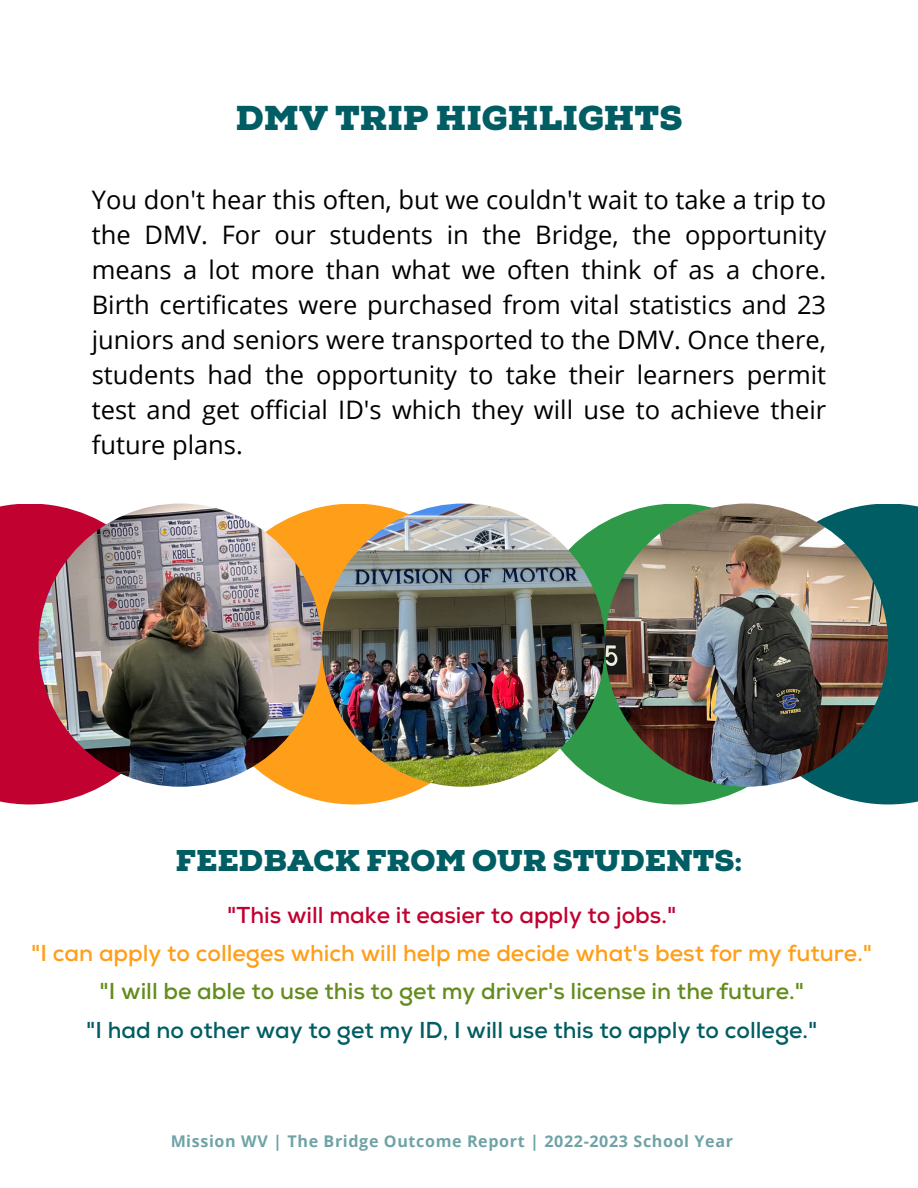
<style>
.page{position:relative;width:918px;height:1188px;background:#fff}
.page>*{position:absolute;margin:0;border:0;box-sizing:border-box;transform-origin:0 0}
.t1{font:900 34.5px "Nexa Slab";color:#005d63}
.t2{font:900 30px "Nexa Slab";color:#005d63}
.t3{font:25.5px/34.8px "Open Sans";color:#000;text-align:justify}
.t4{font:700 22.95px "Nexa";color:#ff9e18}
.t5{font:700 22.95px "Nexa";color:#638c1c}
.t6{font:700 22.95px "Nexa";color:#005d63}
.t7{font:700 22.95px "Nexa";color:#c10230}
.t8{font:700 16.05px "Open Sans";letter-spacing:.04em;color:#005d63}
</style>
<div class="page">
<div style="left:0;top:504px;width:180px;height:300px;background:#c10230"></div>
<div style="left:203px;top:504px;width:301px;height:300px;background:#ff9e18;border-radius:50%"></div>
<div style="left:527px;top:504px;width:301px;height:300px;background:#2e9948;border-radius:50%"></div>
<img style="left:39px;top:504px;width:283px;height:283px;border-radius:50%">
<img style="left:322px;top:504px;width:283px;height:283px;border-radius:50%">
<div style="left:738px;top:504px;width:180px;height:300px;background:#005d63"></div>
<img style="left:605px;top:504px;width:283px;height:283px;border-radius:50%">
<p class="t1" style="left:235px;top:98px;width:449px">DMV TRIP HIGHLIGHTS</p>
<p class="t3" style="left:92px;top:182px;width:736px">You don't hear this often, but we couldn't wait to take a trip to the DMV. For our students in the Bridge, the opportunity means a lot more than what we often think of as a chore.<br>Birth certificates were purchased from vital statistics and 23 juniors and seniors were transported to the DMV. Once there, students had the opportunity to take their learners permit test and get official ID's which they will use to achieve their future plans.</p>
<p class="t2" style="left:176px;top:843px;width:568px">FEEDBACK FROM OUR STUDENTS:</p>
<p class="t7" style="left:227px;top:902px;width:451px">"This will make it easier to apply to jobs."</p>
<p class="t4" style="left:31px;top:940px;width:842px">"I can apply to colleges which will help me decide what's best for my future."</p>
<p class="t5" style="left:100px;top:978px;width:706px">"I will be able to use this to get my driver's license in the future."</p>
<p class="t6" style="left:86px;top:1016px;width:733px">"I had no other way to get my ID, I will use this to apply to college."</p>
<p class="t8" style="left:170px;top:1130px;width:564px">Mission WV | The Bridge Outcome Report | 2022-2023 School Year</p>
</div>
